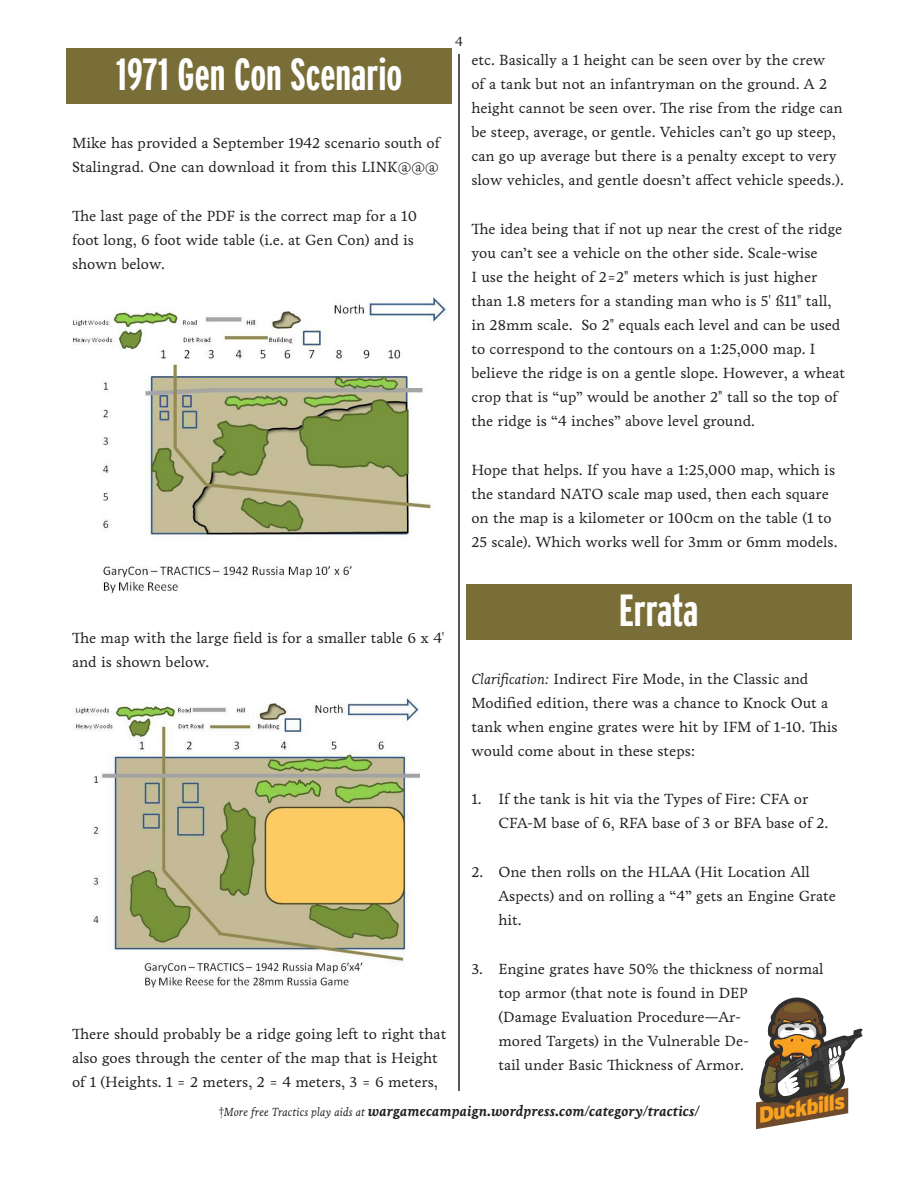
<style>
.page{position:relative;width:918px;height:1188px;background:#fff}
.page>*{position:absolute;margin:0;border:0;box-sizing:border-box;transform-origin:0 0}
.Variant_Title{font:700 45px "Interstate Compressed";color:#fff}
.t1{font:italic 900 22.05px "Interstate";color:#f8a020}
.Text{font:15px/24px "Livory";color:#231f20}
.t2{font:italic 700 15px "Livory";color:#231f20}
.t3{font:13.5px "Livory";color:#231f20}
.s1{font-style:italic}
.s2{font-weight:400;font-size:12px}
</style>
<div class="page">
<svg style="left:756px;top:998px;width:107px;height:131px"></svg>
<div style="left:67px;top:49px;width:385px;height:55px;background:#796e37"></div>
<img style="left:73px;top:297px;width:374px;height:297px">
<img style="left:76px;top:698px;width:344px;height:290px">
<div style="left:466px;top:584px;width:385px;height:56px;background:#796e37"></div>
<hr style="left:459px;top:54px;width:1px;height:1037px;background:#231f20">
<p class="Variant_Title" style="left:116px;top:49px;width:288px">1971 Gen Con Scenario</p>
<p class="Text" style="left:72px;top:131px;width:370px">Mike has provided a September 1942 scenario south of<br>Stalingrad. One can download it from this LINK@@@</p>
<p class="Text" style="left:72px;top:204px;width:347px">The last page of the PDF is the correct map for a 10 foot long, 6 foot wide table (i.e. at Gen Con) and is shown below.</p>
<p class="t3" style="left:455px;top:33px;width:9px">4</p>
<p class="Text" style="left:471px;top:48px;width:374px">etc. Basically a 1 height can be seen over by the crew<br>of a tank but not an infantryman on the ground. A 2 height cannot be seen over. The rise from the ridge can be steep, average, or gentle. Vehicles can’t go up steep, can go up average but there is a penalty except to very slow vehicles, and gentle doesn’t affect vehicle speeds.).</p>
<p class="Text" style="left:471px;top:217px;width:375px">The idea being that if not up near the crest of the ridge you can’t see a vehicle on the other side. Scale-wise<br>I use the height of 2=2" meters which is just higher than 1.8 meters for a standing man who is 5' ß11" tall, in 28mm scale. So 2" equals each level and can be used to correspond to the contours on a 1:25,000 map. I believe the ridge is on a gentle slope. However, a wheat crop that is “up” would be another 2" tall so the top of the ridge is “4 inches” above level ground.</p>
<p class="Text" style="left:471px;top:458px;width:368px">Hope that helps. If you have a 1:25,000 map, which is the standard NATO scale map used, then each square on the map is a kilometer or 100cm on the table (1 to 25 scale). Which works well for 3mm or 6mm models.</p>
<p class="Text" style="left:72px;top:626px;width:374px">The map with the large field is for a smaller table 6 x 4' and is shown below.</p>
<p class="Text" style="left:72px;top:1022px;width:376px">There should probably be a ridge going left to right that also goes through the center of the map that is Height of 1 (Heights. 1 = 2 meters, 2 = 4 meters, 3 = 6 meters,</p>
<p class="Variant_Title" style="left:619px;top:585px;width:81px">Errata</p>
<p class="Text" style="left:471px;top:666px;width:368px"><span class="s1">Clarification:</span> Indirect Fire Mode, in the Classic and Modified edition, there was a chance to Knock Out a tank when engine grates were hit by IFM of 1-10. This would come about in these steps:</p>
<p class="Text" style="left:498px;top:787px;width:332px;text-indent:-27px">1. If the tank is hit via the Types of Fire: CFA or<br>CFA-M base of 6, RFA base of 3 or BFA base of 2.</p>
<p class="Text" style="left:498px;top:860px;width:339px;text-indent:-27px">2. One then rolls on the HLAA (Hit Location All<br>Aspects) and on rolling a “4” gets an Engine Grate hit.</p>
<p class="Text" style="left:498px;top:957px;width:327px;text-indent:-27px">3. Engine grates have 50% the thickness of normal top armor (that note is found in DEP<br>(Damage Evaluation Procedure—Ar-<br>mored Targets) in the Vulnerable De-<br>tail under Basic Thickness of Armor.</p>
<p class="t2" style="left:219px;top:1102px;width:482px"><span class="s2">†More free Tractics play aids at</span> wargamecampaign.wordpress.com/category/tractics/</p>
<h2 class="t1" style="left:756px;top:1103px;width:90px;rotate:-10deg">Duckbills</h2>
</div>
